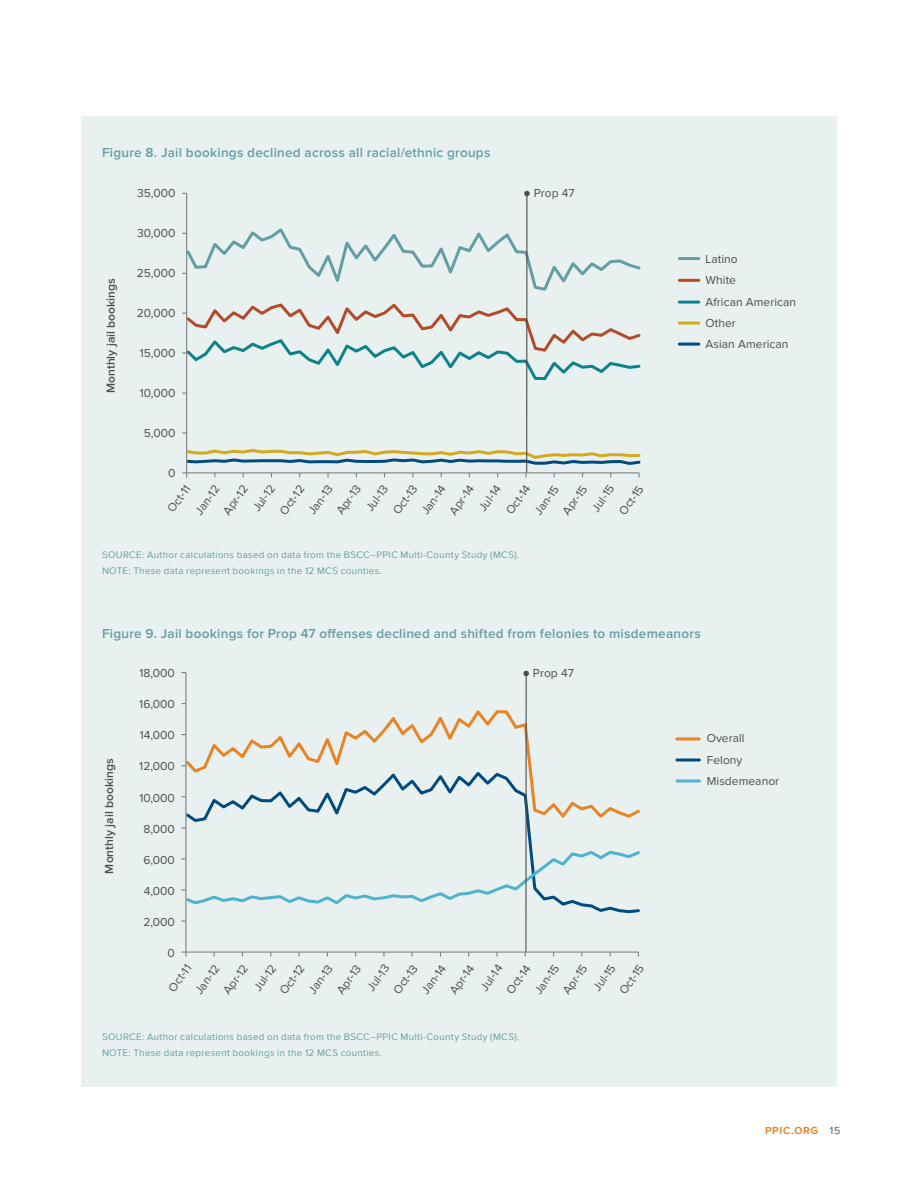
<style>
.page{position:relative;width:918px;height:1188px;background:#fff}
.page>*{position:absolute;margin:0;border:0;box-sizing:border-box;transform-origin:0 0}
.t1{font:600 13.5px "Proxima Nova";letter-spacing:.02em;color:#649ea5}
.t2{font:12px/21.5px "Proxima Nova";letter-spacing:.005em;color:#4d4d4f}
.t3{font:600 12px "Proxima Nova";letter-spacing:.005em;color:#4d4d4f}
.t4{font:700 10.5px "Proxima Nova";letter-spacing:.065em;color:#e98426}
.t5{font:9.75px/16.5px "Proxima Nova";letter-spacing:.035em;color:#649ea5}
.s1{font-weight:400;color:#4d4d4f}
</style>
<div class="page">
<div style="left:81px;top:116px;width:756px;height:488px;background:#e8f0f0"></div>
<div style="left:81px;top:591px;width:756px;height:496px;background:#e8f0f0"></div>
<hr style="left:679px;top:301px;width:20px;height:3px;background:#0d828a">
<hr style="left:679px;top:343px;width:20px;height:3px;background:#004a80">
<hr style="left:679px;top:257px;width:20px;height:3px;background:#649ea5">
<hr style="left:679px;top:279px;width:20px;height:3px;background:#b44b28">
<hr style="left:679px;top:322px;width:20px;height:3px;background:#d2aa1d">
<hr style="left:526px;top:193px;width:2px;height:280px;background:#4d4d4f">
<svg style="left:524px;top:191px;width:6px;height:5px"></svg>
<hr style="left:186px;top:193px;width:1px;height:280px;background:#808285">
<svg style="left:182px;top:301px;width:459px;height:81px"></svg>
<svg style="left:182px;top:225px;width:459px;height:68px"></svg>
<svg style="left:182px;top:447px;width:459px;height:30px"></svg>
<svg style="left:183px;top:707px;width:349px;height:62px"></svg>
<svg style="left:183px;top:769px;width:457px;height:146px"></svg>
<hr style="left:677px;top:737px;width:22px;height:3px;background:#e98426">
<hr style="left:677px;top:758px;width:22px;height:3px;background:#004a80">
<hr style="left:677px;top:780px;width:22px;height:3px;background:#4fb3cf">
<hr style="left:525px;top:673px;width:2px;height:279px;background:#4d4d4f">
<svg style="left:523px;top:671px;width:6px;height:5px"></svg>
<hr style="left:185px;top:673px;width:1px;height:279px;background:#808285">
<svg style="left:181px;top:849px;width:459px;height:57px"></svg>
<hr style="left:186px;top:952px;width:452px;height:1px;background:#808285">
<p class="t1" style="left:102px;top:146px;width:390px">Figure 8. Jail bookings declined across all racial/ethnic groups</p>
<p class="t2" style="left:137px;top:183px;width:40px">35,000</p>
<p class="t3" style="left:105px;top:393px;width:117px;rotate:-90deg">Monthly jail bookings</p>
<p class="t2" style="left:137px;top:223px;width:40px">30,000</p>
<p class="t2" style="left:137px;top:263px;width:40px">25,000</p>
<p class="t2" style="left:137px;top:303px;width:40px">20,000</p>
<p class="t2" style="left:140px;top:343px;width:37px">15,000</p>
<p class="t2" style="left:140px;top:383px;width:37px">10,000</p>
<p class="t2" style="left:144px;top:423px;width:33px">5,000</p>
<p class="t2" style="left:168px;top:463px;width:9px">0</p>
<p class="t2" style="left:534px;top:183px;width:43px">Prop 47</p>
<p class="t2" style="left:162px;top:505px;width:32px;rotate:-54deg">Oct-11</p>
<p class="t2" style="left:189px;top:507px;width:35px;rotate:-54deg">Jan-12</p>
<p class="t2" style="left:217px;top:507px;width:35px;rotate:-54deg">Apr-12</p>
<p class="t2" style="left:254px;top:493px;width:35px;line-height:24px;text-indent:-13px;rotate:-54deg">Jul-12<br>Oct-12</p>
<p class="t2" style="left:312px;top:493px;width:35px;line-height:23px;text-indent:-17px;rotate:-54deg">Jan-13<br>Apr-13</p>
<p class="t2" style="left:360px;top:504px;width:31px;rotate:-54deg">Jul-13</p>
<p class="t2" style="left:387px;top:507px;width:35px;rotate:-54deg">Oct-13</p>
<p class="t2" style="left:416px;top:507px;width:35px;rotate:-54deg">Jan-14</p>
<p class="t2" style="left:444px;top:507px;width:35px;rotate:-54deg">Apr-14</p>
<p class="t2" style="left:473px;top:504px;width:31px;rotate:-54deg">Jul-14</p>
<p class="t2" style="left:500px;top:507px;width:35px;rotate:-54deg">Oct-14</p>
<p class="t2" style="left:529px;top:507px;width:35px;rotate:-54deg">Jan-15</p>
<p class="t2" style="left:557px;top:508px;width:35px;rotate:-54deg">Apr-15</p>
<p class="t2" style="left:586px;top:504px;width:31px;rotate:-54deg">Jul-15</p>
<p class="t2" style="left:613px;top:507px;width:35px;rotate:-54deg">Oct-15</p>
<p class="t5" style="left:102px;top:546px;width:419px">SOURCE: Author calculations based on data from the BSCC–PPIC Multi-County Study (MCS).<br>NOTE: These data represent bookings in the 12 MCS counties.</p>
<p class="t2" style="left:706px;top:248px;width:34px">Latino<br>White</p>
<p class="t2" style="left:706px;top:313px;width:32px">Other</p>
<p class="t2" style="left:706px;top:292px;width:92px">African American</p>
<p class="t2" style="left:706px;top:334px;width:84px">Asian American</p>
<p class="t1" style="left:102px;top:628px;width:600px">Figure 9. Jail bookings for Prop 47 offenses declined and shifted from felonies to misdemeanors</p>
<p class="t3" style="left:104px;top:874px;width:117px;rotate:-90deg">Monthly jail bookings</p>
<p class="t2" style="left:139px;top:663px;width:37px">18,000</p>
<p class="t2" style="left:139px;top:694px;width:37px">16,000</p>
<p class="t2" style="left:140px;top:725px;width:37px">14,000</p>
<p class="t2" style="left:139px;top:756px;width:37px">12,000</p>
<p class="t2" style="left:139px;top:787px;width:37px">10,000</p>
<p class="t2" style="left:143px;top:818px;width:33px">8,000</p>
<p class="t2" style="left:143px;top:849px;width:33px">6,000</p>
<p class="t2" style="left:144px;top:880px;width:33px">4,000</p>
<p class="t2" style="left:143px;top:912px;width:33px">2,000</p>
<p class="t2" style="left:168px;top:943px;width:9px">0</p>
<p class="t2" style="left:533px;top:663px;width:43px">Prop 47</p>
<p class="t2" style="left:163px;top:984px;width:32px;rotate:-54deg">Oct-11</p>
<p class="t2" style="left:189px;top:987px;width:35px;rotate:-54deg">Jan-12</p>
<p class="t2" style="left:218px;top:987px;width:35px;rotate:-54deg">Apr-12</p>
<p class="t2" style="left:248px;top:984px;width:31px;rotate:-54deg">Jul-12</p>
<p class="t2" style="left:274px;top:987px;width:35px;rotate:-54deg">Oct-12</p>
<p class="t2" style="left:303px;top:987px;width:35px;rotate:-54deg">Jan-13</p>
<p class="t2" style="left:331px;top:987px;width:35px;rotate:-54deg">Apr-13</p>
<p class="t2" style="left:361px;top:983px;width:31px;rotate:-54deg">Jul-13</p>
<p class="t2" style="left:388px;top:987px;width:35px;rotate:-54deg">Oct-13</p>
<p class="t2" style="left:416px;top:987px;width:35px;rotate:-54deg">Jan-14</p>
<p class="t2" style="left:444px;top:987px;width:35px;rotate:-54deg">Apr-14</p>
<p class="t2" style="left:475px;top:983px;width:31px;rotate:-54deg">Jul-14</p>
<p class="t2" style="left:501px;top:987px;width:35px;rotate:-54deg">Oct-14</p>
<p class="t2" style="left:529px;top:987px;width:35px;rotate:-54deg">Jan-15</p>
<p class="t2" style="left:557px;top:987px;width:35px;rotate:-54deg">Apr-15</p>
<p class="t2" style="left:587px;top:984px;width:31px;rotate:-54deg">Jul-15</p>
<p class="t2" style="left:614px;top:987px;width:35px;rotate:-54deg">Oct-15</p>
<p class="t5" style="left:102px;top:1028px;width:419px">SOURCE: Author calculations based on data from the BSCC–PPIC Multi-County Study (MCS).<br>NOTE: These data represent bookings in the 12 MCS counties.</p>
<p class="t2" style="left:707px;top:728px;width:74px">Overall<br>Felony<br>Misdemeanor</p>
<p class="t4" style="left:765px;top:1123px;width:77px">PPIC.ORG <span class="s1">15</span></p>
</div>
